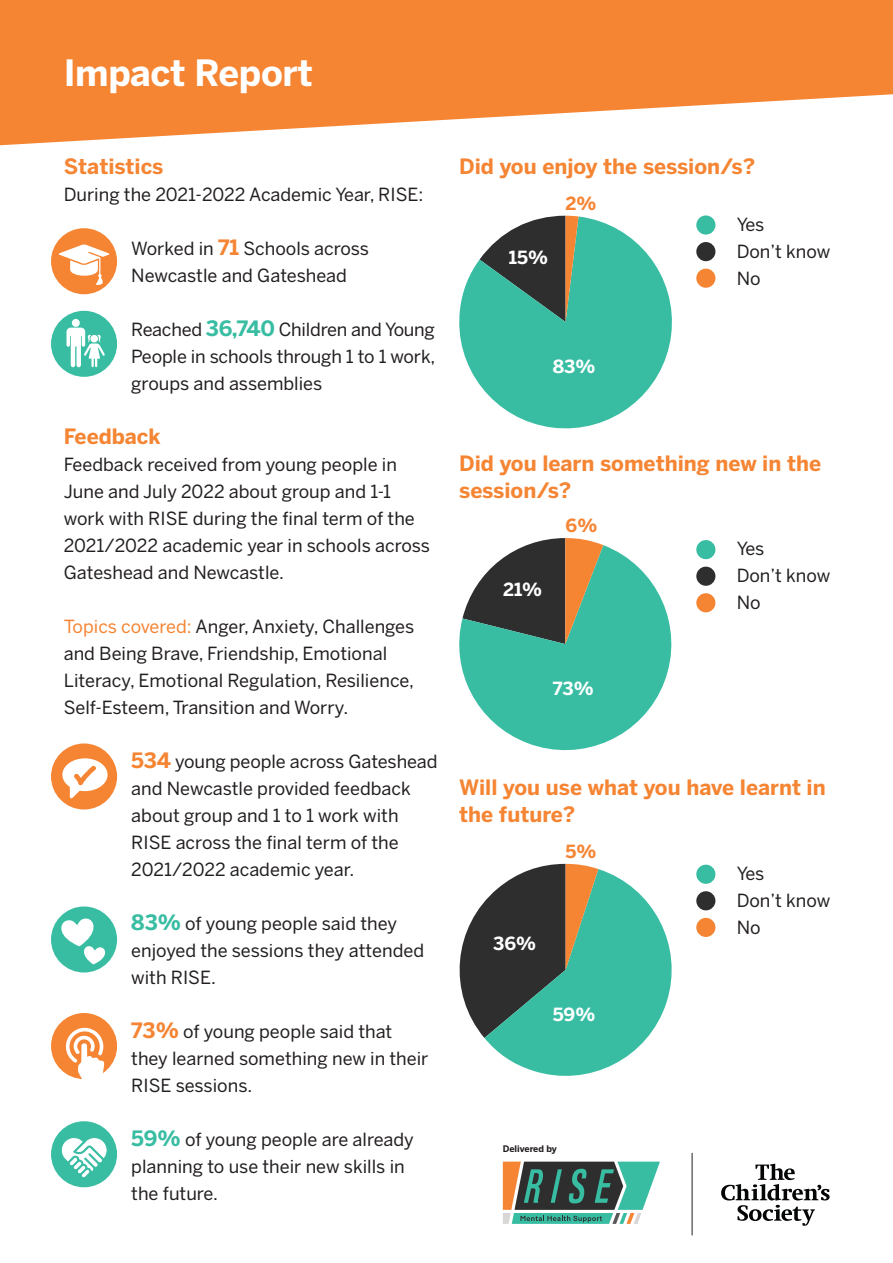
<style>
.page{position:relative;width:893px;height:1263px;background:#fff}
.page>*{position:absolute;margin:0;border:0;box-sizing:border-box;transform-origin:0 0}
.t1{font:700 36px "Benton Sans";letter-spacing:-.01em;color:#fff}
.t2{font:700 21px/27px "Benton Sans";color:#f58533}
.t3{font:18px/27px "Benton Sans";color:#231f20}
.t4{font:700 18px "Benton Sans";color:#fff}
.t5{font:700 18px "Benton Sans";color:#f58533}
.t6{font:700 9px "Benton Sans";color:#231f20}
.s1{font-weight:700;font-size:21px;color:#f58533}
.s2{font-weight:700;font-size:21px;color:#38bda3}
.s3{color:#f58533}
</style>
<div class="page">
<svg style="left:0;top:0;width:893px;height:145px;fill:#f58533"></svg>
<svg style="left:503px;top:1161px;width:157px;height:63px"></svg>
<svg style="left:721px;top:1163px;width:109px;height:63px"></svg>
<hr style="left:692px;top:1153px;width:1px;height:82px;background:#231f20">
<div style="left:51px;top:228px;width:66px;height:66px;background:#f58533;border-radius:50%"></div>
<div style="left:51px;top:743px;width:66px;height:66px;background:#f58533;border-radius:50%"></div>
<div style="left:51px;top:1013px;width:66px;height:66px;background:#f58533;border-radius:50%"></div>
<div style="left:51px;top:311px;width:66px;height:66px;background:#38bda3;border-radius:50%"></div>
<div style="left:51px;top:906px;width:66px;height:66px;background:#38bda3;border-radius:50%"></div>
<div style="left:51px;top:1121px;width:66px;height:66px;background:#38bda3;border-radius:50%"></div>
<svg style="left:58px;top:244px;width:52px;height:41px"></svg>
<div style="left:72px;top:319px;width:8px;height:8px;background:#fff;border-radius:50%"></div>
<svg style="left:67px;top:328px;width:38px;height:39px"></svg>
<div style="left:62px;top:758px;width:46px;height:33px;background:#fff;border-radius:50%"></div>
<svg style="left:68px;top:766px;width:30px;height:33px"></svg>
<svg style="left:61px;top:1137px;width:47px;height:41px"></svg>
<svg style="left:66px;top:1028px;width:39px;height:51px"></svg>
<svg style="left:57px;top:917px;width:51px;height:47px"></svg>
<svg style="left:459px;top:216px;width:213px;height:213px;fill:#38bda3"></svg>
<svg style="left:480px;top:216px;width:98px;height:106px;background:#557769"></svg>
<svg style="left:459px;top:545px;width:213px;height:206px;fill:#38bda3"></svg>
<svg style="left:462px;top:538px;width:141px;height:106px"></svg>
<svg style="left:459px;top:864px;width:213px;height:212px"></svg>
<div style="left:696px;top:215px;width:19px;height:20px;background:#38bda3;border-radius:50%"></div>
<div style="left:696px;top:242px;width:19px;height:19px;background:#2e2e2e;border-radius:50%"></div>
<div style="left:696px;top:269px;width:19px;height:19px;background:#f58533;border-radius:50%"></div>
<div style="left:696px;top:540px;width:19px;height:19px;background:#38bda3;border-radius:50%"></div>
<div style="left:696px;top:567px;width:19px;height:19px;background:#2e2e2e;border-radius:50%"></div>
<div style="left:696px;top:593px;width:19px;height:19px;background:#f58533;border-radius:50%"></div>
<div style="left:696px;top:865px;width:19px;height:19px;background:#38bda3;border-radius:50%"></div>
<div style="left:696px;top:891px;width:19px;height:19px;background:#2e2e2e;border-radius:50%"></div>
<div style="left:696px;top:918px;width:19px;height:19px;background:#f58533;border-radius:50%"></div>
<p class="t1" style="left:64px;top:51px;width:251px">Impact Report</p>
<p class="t2" style="left:64px;top:152px;width:101px">Statistics</p>
<p class="t3" style="left:64px;top:181px;width:361px">During the 2021-2022 Academic Year, RISE:</p>
<p class="t3" style="left:131px;top:235px;width:239px">Worked in <span class="s1">71</span> Schools across<br>Newcastle and Gateshead</p>
<p class="t3" style="left:131px;top:316px;width:306px;text-align:justify">Reached <span class="s2">36,740</span> Children and Young People in schools through 1 to 1 work, groups and assemblies</p>
<p class="t2" style="left:64px;top:422px;width:99px">Feedback</p>
<p class="t3" style="left:64px;top:451px;width:368px">Feedback received from young people in June and July 2022 about group and 1-1 work with RISE during the final term of the 2021/2022 academic year in schools across Gateshead and Newcastle.</p>
<p class="t3" style="left:64px;top:613px;width:352px"><span class="s3">Topics covered:</span> Anger, Anxiety, Challenges and Being Brave, Friendship, Emotional Literacy, Emotional Regulation, Resilience, Self-Esteem, Transition and Worry.</p>
<p class="t3" style="left:131px;top:748px;width:308px"><span class="s1">534</span> young people across Gateshead</p>
<p class="t3" style="left:131px;top:775px;width:281px">and Newcastle provided feedback</p>
<p class="t3" style="left:131px;top:802px;width:269px">about group and 1 to 1 work with</p>
<p class="t3" style="left:131px;top:829px;width:269px">RISE across the final term of the</p>
<p class="t3" style="left:131px;top:856px;width:225px">2021/2022 academic year.</p>
<p class="t3" style="left:131px;top:910px;width:267px"><span class="s2">83%</span> of young people said they</p>
<p class="t3" style="left:131px;top:937px;width:294px">enjoyed the sessions they attended</p>
<p class="t3" style="left:131px;top:964px;width:86px">with RISE.</p>
<p class="t3" style="left:131px;top:1018px;width:263px"><span class="s1">73%</span> of young people said that</p>
<p class="t3" style="left:131px;top:1045px;width:299px">they learned something new in their</p>
<p class="t3" style="left:131px;top:1072px;width:122px">RISE sessions.</p>
<p class="t3" style="left:131px;top:1126px;width:284px"><span class="s2">59%</span> of young people are already</p>
<p class="t3" style="left:131px;top:1153px;width:275px">planning to use their new skills in</p>
<p class="t3" style="left:131px;top:1180px;width:88px">the future.</p>
<p class="t2" style="left:459px;top:152px;width:297px">Did you enjoy the session/s?</p>
<p class="t4" style="left:509px;top:246px;width:41px">15%</p>
<p class="t5" style="left:566px;top:193px;width:32px">2%</p>
<p class="t4" style="left:553px;top:356px;width:44px">83%</p>
<p class="t3" style="left:737px;top:210px;width:29px">Yes</p>
<p class="t3" style="left:737px;top:237px;width:95px">Don’t know</p>
<p class="t3" style="left:737px;top:264px;width:25px">No</p>
<p class="t2" style="left:459px;top:449px;width:363px">Did you learn something new in the session/s?</p>
<p class="t4" style="left:503px;top:578px;width:40px">21%</p>
<p class="t5" style="left:566px;top:515px;width:33px">6%</p>
<p class="t4" style="left:553px;top:677px;width:42px">73%</p>
<p class="t3" style="left:737px;top:535px;width:29px">Yes</p>
<p class="t3" style="left:737px;top:562px;width:95px">Don’t know</p>
<p class="t3" style="left:737px;top:589px;width:25px">No</p>
<p class="t2" style="left:459px;top:773px;width:368px">Will you use what you have learnt in the future?</p>
<p class="t5" style="left:566px;top:841px;width:32px">5%</p>
<p class="t4" style="left:493px;top:932px;width:44px">36%</p>
<p class="t4" style="left:553px;top:1004px;width:44px">59%</p>
<p class="t6" style="left:503px;top:1143px;width:56px">Delivered by</p>
<p class="t3" style="left:737px;top:860px;width:29px">Yes</p>
<p class="t3" style="left:737px;top:887px;width:95px">Don’t know</p>
<p class="t3" style="left:737px;top:914px;width:25px">No</p>
</div>
